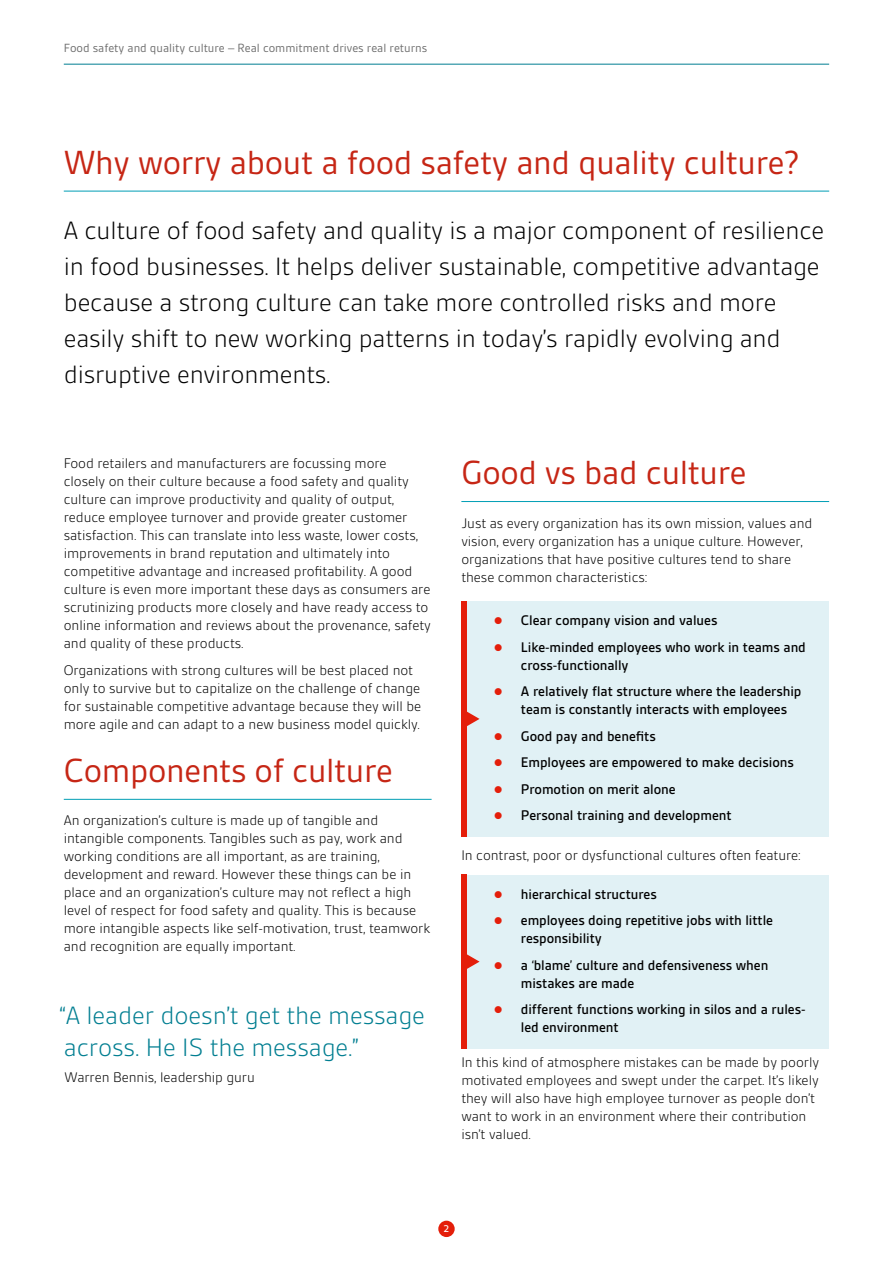
<style>
.page{position:relative;width:893px;height:1263px;background:#fff}
.page>*{position:absolute;margin:0;border:0;box-sizing:border-box;transform-origin:0 0}
.t1{font:36px "BSI Gesta";letter-spacing:-.01em;color:#c62615}
.t2{font:300 27px/36px "BSI Gesta";letter-spacing:-.01em;color:#000}
.t3{font:300 27px/31.5px "BSI Gesta";letter-spacing:-.005em;color:#007e91}
.t4{font:300 15px/18px "BSI Gesta";letter-spacing:-.005em;color:#000}
.t5{font:500 15px/26.5px "BSI Gesta";letter-spacing:-.005em;color:#000}
.t6{font:12.75px "BSI Gesta";color:#6e6e6e}
.t7{font:500 10.5px "BSI Gesta";color:#fff}
</style>
<div class="page">
<hr style="left:64px;top:64px;width:765px;height:1px;background:#007e91">
<div style="left:438px;top:1221px;width:17px;height:16px;background:#e41e0a;border-radius:50%"></div>
<hr style="left:64px;top:799px;width:368px;height:1px;background:#009eb5">
<hr style="left:461px;top:501px;width:368px;height:1px;background:#009eb5">
<div style="left:461px;top:601px;width:368px;height:41px;background:#e1f1f5"></div>
<div style="left:461px;top:628px;width:368px;height:58px;background:#e1f1f5"></div>
<div style="left:461px;top:672px;width:368px;height:59px;background:#e1f1f5"></div>
<div style="left:461px;top:717px;width:368px;height:40px;background:#e1f1f5"></div>
<div style="left:461px;top:743px;width:368px;height:41px;background:#e1f1f5"></div>
<div style="left:461px;top:770px;width:368px;height:40px;background:#e1f1f5"></div>
<div style="left:461px;top:796px;width:368px;height:41px;background:#e1f1f5"></div>
<div style="left:461px;top:875px;width:368px;height:40px;background:#e1f1f5"></div>
<div style="left:461px;top:901px;width:368px;height:59px;background:#e1f1f5"></div>
<div style="left:461px;top:946px;width:368px;height:58px;background:#e1f1f5"></div>
<div style="left:461px;top:990px;width:368px;height:59px;background:#e1f1f5"></div>
<hr style="left:64px;top:191px;width:765px;height:1px;background:#009eb5">
<div style="left:461px;top:601px;width:6px;height:235px;background:#e41e0a"></div>
<div style="left:461px;top:875px;width:6px;height:174px;background:#e41e0a"></div>
<svg style="left:467px;top:711px;width:13px;height:15px"></svg>
<svg style="left:467px;top:954px;width:13px;height:15px"></svg>
<p class="t6" style="left:64px;top:41px;width:365px">Food safety and quality culture – Real commitment drives real returns</p>
<h1 class="t1" style="left:64px;top:144px;width:737px">Why worry about a food safety and quality culture?</h1>
<p class="t2" style="left:64px;top:213px;width:762px">A culture of food safety and quality is a major component of resilience in food businesses. It helps deliver sustainable, competitive advantage because a strong culture can take more controlled risks and more easily shift to new working patterns in today’s rapidly evolving and disruptive environments.</p>
<p class="t4" style="left:64px;top:455px;width:369px">Food retailers and manufacturers are focussing more closely on their culture because a food safety and quality culture can improve productivity and quality of output, reduce employee turnover and provide greater customer satisfaction. This can translate into less waste, lower costs, improvements in brand reputation and ultimately into competitive advantage and increased profitability. A good culture is even more important these days as consumers are scrutinizing products more closely and have ready access to online information and reviews about the provenance, safety and quality of these products.</p>
<p class="t4" style="left:64px;top:661px;width:359px">Organizations with strong cultures will be best placed not only to survive but to capitalize on the challenge of change for sustainable competitive advantage because they will be more agile and can adapt to a new business model quickly.</p>
<h1 class="t1" style="left:64px;top:752px;width:331px">Components of culture</h1>
<p class="t4" style="left:64px;top:812px;width:368px">An organization’s culture is made up of tangible and intangible components. Tangibles such as pay, work and working conditions are all important, as are training, development and reward. However these things can be in place and an organization’s culture may not reflect a high level of respect for food safety and quality. This is because more intangible aspects like self-motivation, trust, teamwork and recognition are equally important.</p>
<h2 class="t3" style="left:60px;top:1000px;width:367px">“A leader doesn’t get the message across. He IS the message.”</h2>
<p class="t4" style="left:65px;top:1069px;width:192px">Warren Bennis, leadership guru</p>
<h1 class="t1" style="left:461px;top:454px;width:287px">Good vs bad culture</h1>
<p class="t4" style="left:461px;top:514px;width:353px">Just as every organization has its own mission, values and vision, every organization has a unique culture. However, organizations that have positive cultures tend to share these common characteristics:</p>
<p class="t5" style="left:521px;top:607px;width:286px">Clear company vision and values<br>Like-minded employees who work in teams and</p>
<p class="t5" style="left:521px;top:652px;width:282px">cross-functionally<br>A relatively flat structure where the leadership</p>
<p class="t5" style="left:521px;top:696px;width:274px">team is constantly interacts with employees Good pay and benefits<br>Employees are empowered to make decisions Promotion on merit alone<br>Personal training and development</p>
<p class="t4" style="left:461px;top:846px;width:341px">In contrast, poor or dysfunctional cultures often feature:</p>
<p class="t5" style="left:521px;top:881px;width:254px">hierarchical structures<br>employees doing repetitive jobs with little</p>
<p class="t5" style="left:521px;top:925px;width:249px">responsibility<br>a ‘blame’ culture and defensiveness when</p>
<p class="t5" style="left:521px;top:970px;width:286px">mistakes are made<br>different functions working in silos and a rules-</p>
<p class="t5" style="left:521px;top:1014px;width:99px">led environment</p>
<p class="t4" style="left:461px;top:1053px;width:359px">In this kind of atmosphere mistakes can be made by poorly motivated employees and swept under the carpet. It’s likely they will also have high employee turnover as people don’t want to work in an environment where their contribution isn’t valued.</p>
<p class="t7" style="left:444px;top:1223px;width:7px">2</p>
</div>
